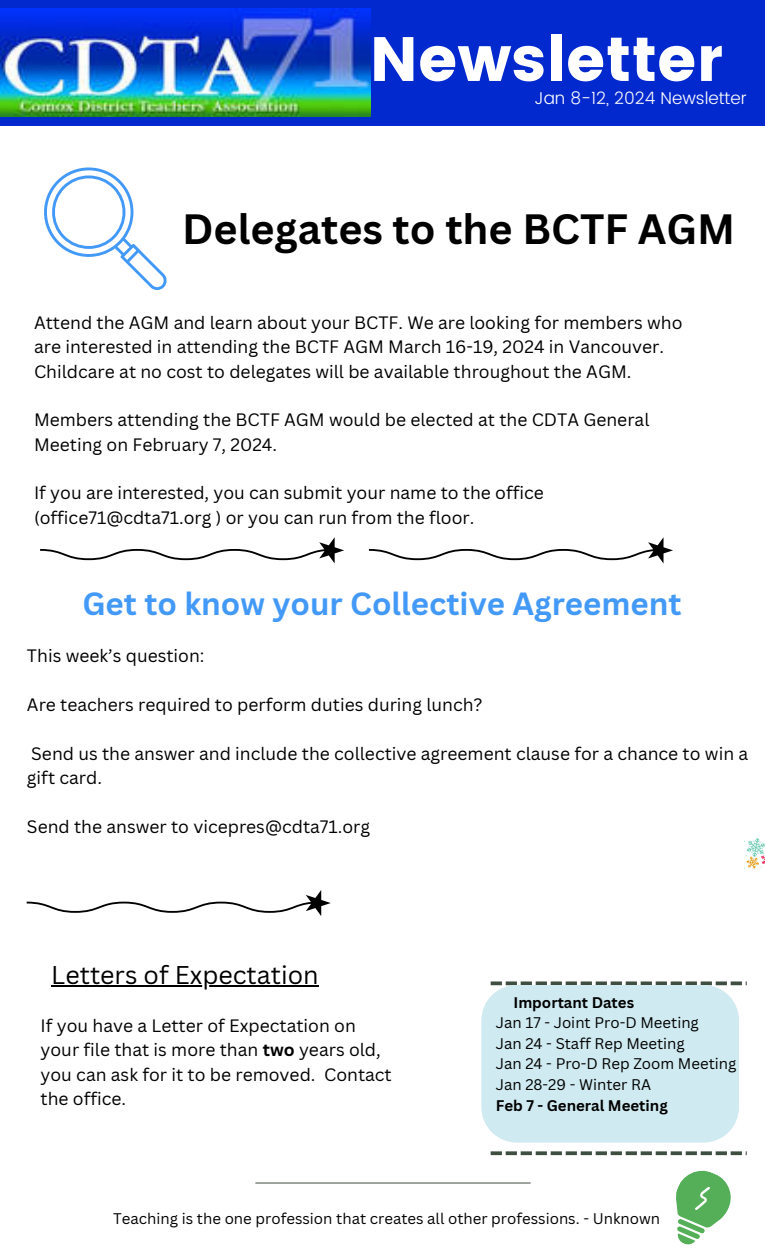
<style>
.page{position:relative;width:765px;height:1260px;background:#fff}
.page>*{position:absolute;margin:0;border:0;box-sizing:border-box;transform-origin:0 0}
.t1{font:62.38px "Poppins";color:#fff}
.t2{font:700 41.25px "Canva Sans";color:#000}
.t3{font:700 31.25px "Canva Sans";color:#4399f7}
.t4{font:25px "Canva Sans";color:#000}
.t5{font:17.5px/24.4px "Canva Sans";color:#000}
.t6{font:300 17px "Poppins";color:#fff}
.t7{font:15px "Canva Sans";color:#000}
.t8{font:700 15px "Canva Sans";color:#000}
.s1{font-weight:700}
</style>
<div class="page">
<div style="left:0;top:0;width:765px;height:126px;background:#0229ce"></div>
<hr style="left:255px;top:1183px;width:276px;height:1px;background:#3e4e40">
<img style="left:0;top:8px;width:370px;height:109px">
<svg style="left:676px;top:1170px;width:55px;height:75px"></svg>
<svg style="left:491px;top:1151px;width:256px;height:4px"></svg>
<svg style="left:491px;top:981px;width:256px;height:4px"></svg>
<div style="left:481px;top:985px;width:258px;height:158px;background:#cfeaf0"></div>
<svg style="left:744px;top:838px;width:21px;height:31px"></svg>
<svg style="left:44px;top:167px;width:123px;height:123px"></svg>
<svg style="left:40px;top:537px;width:304px;height:26px"></svg>
<svg style="left:369px;top:537px;width:304px;height:26px"></svg>
<svg style="left:27px;top:890px;width:304px;height:26px"></svg>
<hr style="left:51px;top:985px;width:268px;height:2px;background:#000">
<p class="t1" style="left:370px;top:23px;width:355px">Newsletter</p>
<p class="t6" style="left:534px;top:88px;width:214px">Jan 8-12, 2024 Newsletter</p>
<p class="t2" style="left:182px;top:200px;width:555px">Delegates to the BCTF AGM</p>
<p class="t5" style="left:34px;top:310px;width:650px">Attend the AGM and learn about your BCTF. We are looking for members who are interested in attending the BCTF AGM March 16-19, 2024 in Vancouver.<br>Childcare at no cost to delegates will be available throughout the AGM.</p>
<p class="t5" style="left:34px;top:407px;width:617px">Members attending the BCTF AGM would be elected at the CDTA General<br>Meeting on February 7, 2024.</p>
<p class="t5" style="left:34px;top:481px;width:511px">If you are interested, you can submit your name to the office (office71@cdta71.org ) or you can run from the floor.</p>
<p class="t3" style="left:82px;top:582px;width:601px">Get to know your Collective Agreement</p>
<p class="t5" style="left:27px;top:643px;width:179px">This week’s question:</p>
<p class="t5" style="left:27px;top:692px;width:457px">Are teachers required to perform duties during lunch?</p>
<p class="t5" style="left:27px;top:741px;width:723px">Send us the answer and include the collective agreement clause for a chance to win a gift card.</p>
<p class="t5" style="left:27px;top:814px;width:345px">Send the answer to vicepres@cdta71.org</p>
<p class="t4" style="left:51px;top:957px;width:269px">Letters of Expectation</p>
<p class="t5" style="left:41px;top:1013px;width:353px">If you have a Letter of Expectation on your file that is more than <span class="s1">two</span> years old, you can ask for it to be removed. Contact the office.</p>
<p class="t8" style="left:513px;top:991px;width:122px">Important Dates</p>
<p class="t7" style="left:496px;top:1012px;width:205px">Jan 17 - Joint Pro-D Meeting</p>
<p class="t7" style="left:496px;top:1033px;width:191px">Jan 24 - Staff Rep Meeting</p>
<p class="t7" style="left:496px;top:1053px;width:242px">Jan 24 - Pro-D Rep Zoom Meeting</p>
<p class="t7" style="left:496px;top:1074px;width:157px">Jan 28-29 - Winter RA</p>
<p class="t8" style="left:496px;top:1095px;width:174px">Feb 7 - General Meeting</p>
<p class="t7" style="left:113px;top:1208px;width:549px">Teaching is the one profession that creates all other professions. - Unknown</p>
</div>
